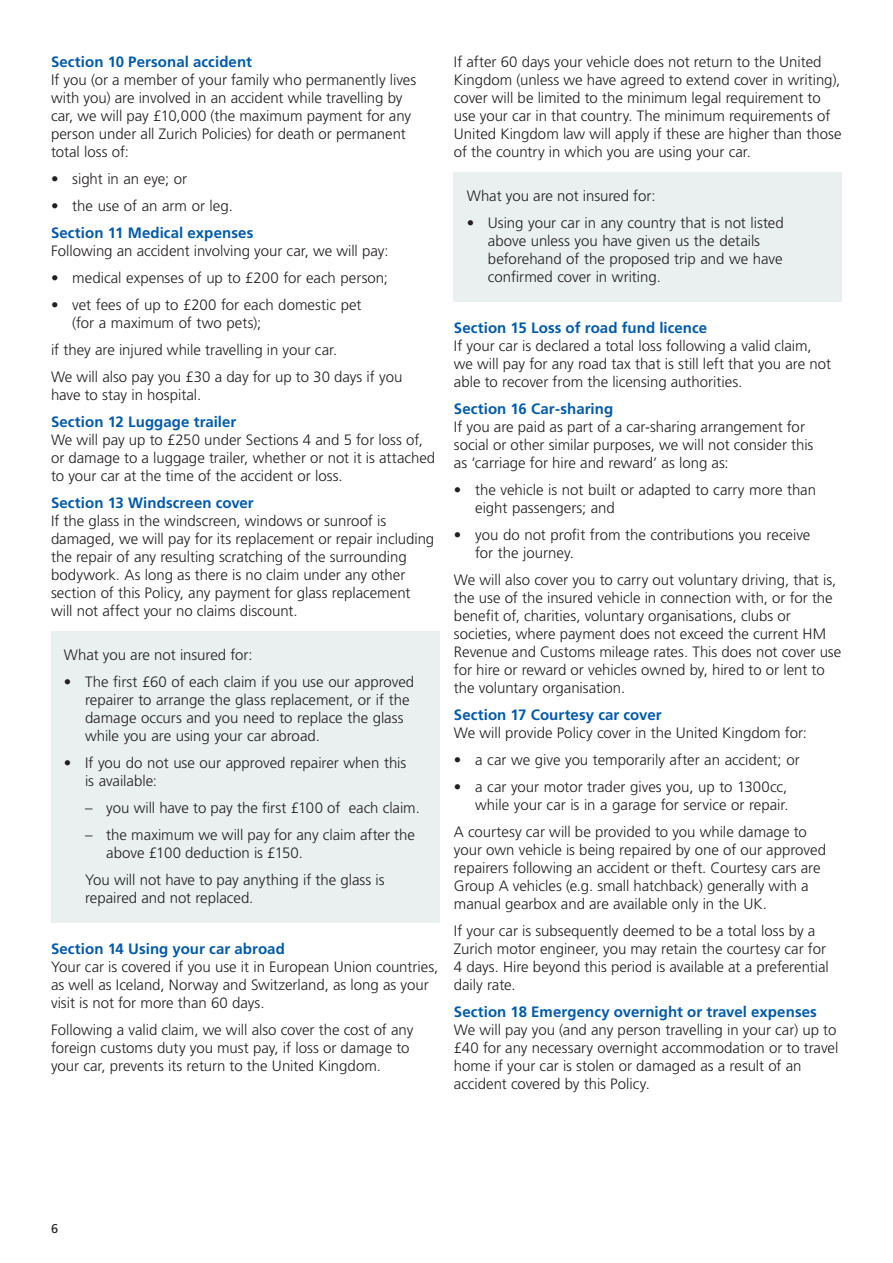
<style>
.page{position:relative;width:893px;height:1263px;background:#fff}
.page>*{position:absolute;margin:0;border:0;box-sizing:border-box;transform-origin:0 0}
.t1{font:300 15px/18px "Frutiger LT Std";letter-spacing:-.005em;color:#231f20}
.t2{font:700 15px "Frutiger LT Std";letter-spacing:.005em;color:#015aaa}
.t3{font:12.75px "Frutiger LT Std";color:#231f20}
</style>
<div class="page">
<div style="left:51px;top:631px;width:388px;height:292px;background:#eaf0f0"></div>
<div style="left:454px;top:172px;width:388px;height:130px;background:#eaf0f0"></div>
<p class="t2" style="left:51px;top:53px;width:203px">Section 10 Personal accident</p>
<p class="t1" style="left:51px;top:71px;width:367px">If you (or a member of your family who permanently lives with you) are involved in an accident while travelling by car, we will pay £10,000 (the maximum payment for any person under all Zurich Policies) for death or permanent total loss of:</p>
<p class="t1" style="left:51px;top:170px;width:138px">• sight in an eye; or</p>
<p class="t1" style="left:51px;top:197px;width:183px">• the use of an arm or leg.</p>
<p class="t2" style="left:51px;top:224px;width:204px">Section 11 Medical expenses</p>
<p class="t1" style="left:51px;top:242px;width:339px">Following an accident involving your car, we will pay:</p>
<p class="t1" style="left:51px;top:269px;width:338px">• medical expenses of up to £200 for each person;</p>
<p class="t1" style="left:72px;top:296px;width:291px;text-indent:-21px">• vet fees of up to £200 for each domestic pet (for a maximum of two pets);</p>
<p class="t1" style="left:51px;top:336px;width:353px;line-height:27px">if they are injured while travelling in your car.<br>We will also pay you £30 a day for up to 30 days if you</p>
<p class="t1" style="left:51px;top:386px;width:152px">have to stay in hospital.</p>
<p class="t2" style="left:51px;top:413px;width:187px">Section 12 Luggage trailer</p>
<p class="t1" style="left:51px;top:431px;width:386px">We will pay up to £250 under Sections 4 and 5 for loss of, or damage to a luggage trailer, whether or not it is attached to your car at the time of the accident or loss.</p>
<p class="t2" style="left:51px;top:494px;width:204px">Section 13 Windscreen cover</p>
<p class="t1" style="left:51px;top:512px;width:385px">If the glass in the windscreen, windows or sunroof is damaged, we will pay for its replacement or repair including the repair of any resulting scratching of the surrounding bodywork. As long as there is no claim under any other section of this Policy, any payment for glass replacement will not affect your no claims discount.</p>
<p class="t1" style="left:64px;top:646px;width:190px">What you are not insured for:</p>
<p class="t1" style="left:85px;top:673px;width:331px;text-indent:-21px">• The first £60 of each claim if you use our approved repairer to arrange the glass replacement, or if the damage occurs and you need to replace the glass while you are using your car abroad.</p>
<p class="t1" style="left:85px;top:754px;width:323px;text-indent:-21px">• If you do not use our approved repairer when this is available:</p>
<p class="t1" style="left:85px;top:799px;width:336px">– you will have to pay the first £100 of each claim.</p>
<p class="t1" style="left:106px;top:826px;width:310px;text-indent:-21px">– the maximum we will pay for any claim after the above £100 deduction is £150.</p>
<p class="t1" style="left:85px;top:871px;width:301px">You will not have to pay anything if the glass is repaired and not replaced.</p>
<p class="t2" style="left:51px;top:940px;width:235px">Section 14 Using your car abroad</p>
<p class="t1" style="left:51px;top:958px;width:389px">Your car is covered if you use it in European Union countries, as well as Iceland, Norway and Switzerland, as long as your visit is not for more than 60 days.</p>
<p class="t1" style="left:51px;top:1021px;width:364px">Following a valid claim, we will also cover the cost of any foreign customs duty you must pay, if loss or damage to your car, prevents its return to the United Kingdom.</p>
<p class="t1" style="left:454px;top:53px;width:389px">If after 60 days your vehicle does not return to the United Kingdom (unless we have agreed to extend cover in writing), cover will be limited to the minimum legal requirement to use your car in that country. The minimum requirements of United Kingdom law will apply if these are higher than those of the country in which you are using your car.</p>
<p class="t1" style="left:467px;top:187px;width:190px">What you are not insured for:</p>
<p class="t1" style="left:488px;top:214px;width:297px;text-indent:-21px">• Using your car in any country that is not listed above unless you have given us the details beforehand of the proposed trip and we have confirmed cover in writing.</p>
<p class="t2" style="left:454px;top:319px;width:255px">Section 15 Loss of road fund licence</p>
<p class="t1" style="left:454px;top:337px;width:379px">If your car is declared a total loss following a valid claim, we will pay for any road tax that is still left that you are not able to recover from the licensing authorities.</p>
<p class="t2" style="left:454px;top:400px;width:161px">Section 16 Car-sharing</p>
<p class="t1" style="left:454px;top:418px;width:361px">If you are paid as part of a car-sharing arrangement for social or other similar purposes, we will not consider this as ‘carriage for hire and reward’ as long as:</p>
<p class="t1" style="left:475px;top:481px;width:342px;text-indent:-21px">• the vehicle is not built or adapted to carry more than eight passengers; and</p>
<p class="t1" style="left:475px;top:526px;width:337px;text-indent:-21px">• you do not profit from the contributions you receive for the journey.</p>
<p class="t1" style="left:454px;top:571px;width:389px">We will also cover you to carry out voluntary driving, that is, the use of the insured vehicle in connection with, or for the benefit of, charities, voluntary organisations, clubs or societies, where payment does not exceed the current HM Revenue and Customs mileage rates. This does not cover use for hire or reward or vehicles owned by, hired to or lent to the voluntary organisation.</p>
<p class="t2" style="left:454px;top:706px;width:209px">Section 17 Courtesy car cover</p>
<p class="t1" style="left:454px;top:724px;width:355px">We will provide Policy cover in the United Kingdom for:</p>
<p class="t1" style="left:454px;top:751px;width:347px">• a car we give you temporarily after an accident; or</p>
<p class="t1" style="left:454px;top:778px;width:336px;text-align:right">• a car your motor trader gives you, up to 1300cc, while your car is in a garage for service or repair.</p>
<p class="t1" style="left:454px;top:823px;width:374px">A courtesy car will be provided to you while damage to your own vehicle is being repaired by one of our approved repairers following an accident or theft. Courtesy cars are Group A vehicles (e.g. small hatchback) generally with a manual gearbox and are available only in the UK.</p>
<p class="t1" style="left:454px;top:922px;width:376px">If your car is subsequently deemed to be a total loss by a Zurich motor engineer, you may retain the courtesy car for 4 days. Hire beyond this period is available at a preferential daily rate.</p>
<p class="t2" style="left:454px;top:1003px;width:364px">Section 18 Emergency overnight or travel expenses</p>
<p class="t1" style="left:454px;top:1021px;width:386px">We will pay you (and any person travelling in your car) up to £40 for any necessary overnight accommodation or to travel home if your car is stolen or damaged as a result of an accident covered by this Policy.</p>
<p class="t3" style="left:51px;top:1221px;width:9px">6</p>
</div>
